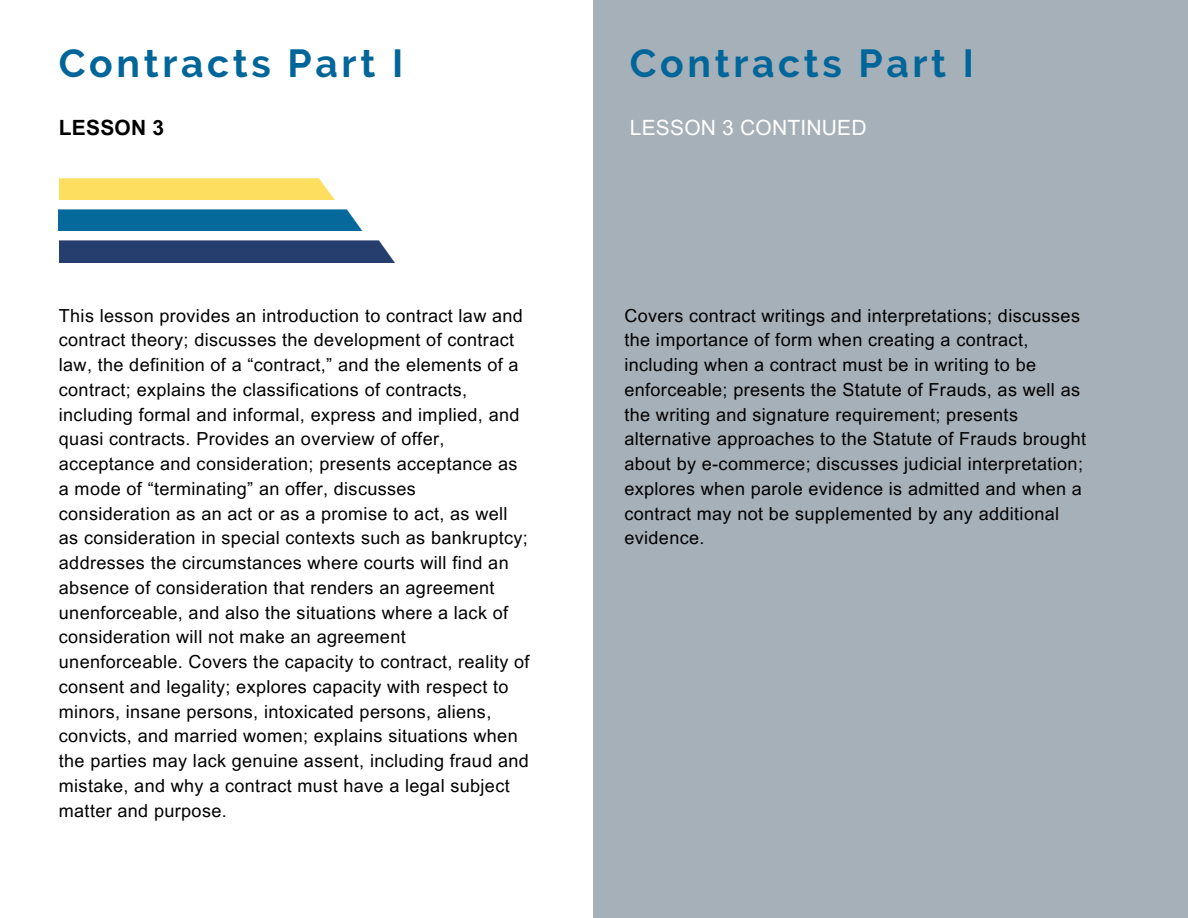
<style>
.page{position:relative;width:1188px;height:918px;background:#fff}
.page>*{position:absolute;margin:0;border:0;box-sizing:border-box;transform-origin:0 0}
.t1{font:700 39px "Raleway";letter-spacing:.095em;color:#069}
.t2{font:21px "Arial MT Pro";letter-spacing:.01em;color:#fff}
.t3{font:700 21px "Arial MT Pro";letter-spacing:.01em;color:#000}
.t4{font:18px/24.8px "Arial MT Pro";letter-spacing:.02em;color:#000}
</style>
<div class="page">
<div style="left:593px;top:0;width:595px;height:918px;background:#a5b0b9"></div>
<img style="left:59px;top:178px;width:275px;height:21px">
<img style="left:59px;top:209px;width:303px;height:21px">
<img style="left:59px;top:240px;width:336px;height:22px">
<p class="t1" style="left:59px;top:41px;width:346px">Contracts Part I</p>
<p class="t1" style="left:630px;top:41px;width:346px">Contracts Part I</p>
<p class="t3" style="left:59px;top:120px;width:107px">LESSON 3</p>
<p class="t2" style="left:630px;top:120px;width:238px">LESSON 3 CONTINUED</p>
<p class="t4" style="left:59px;top:305px;width:472px">This lesson provides an introduction to contract law and contract theory; discusses the development of contract law, the definition of a “contract,” and the elements of a contract; explains the classifications of contracts, including formal and informal, express and implied, and quasi contracts. Provides an overview of offer, acceptance and consideration; presents acceptance as a mode of “terminating” an offer, discusses consideration as an act or as a promise to act, as well as consideration in special contexts such as bankruptcy; addresses the circumstances where courts will find an absence of consideration that renders an agreement unenforceable, and also the situations where a lack of consideration will not make an agreement unenforceable. Covers the capacity to contract, reality of consent and legality; explores capacity with respect to minors, insane persons, intoxicated persons, aliens, convicts, and married women; explains situations when the parties may lack genuine assent, including fraud and mistake, and why a contract must have a legal subject matter and purpose.</p>
<p class="t4" style="left:624px;top:305px;width:463px">Covers contract writings and interpretations; discusses the importance of form when creating a contract, including when a contract must be in writing to be enforceable; presents the Statute of Frauds, as well as the writing and signature requirement; presents alternative approaches to the Statute of Frauds brought about by e-commerce; discusses judicial interpretation; explores when parole evidence is admitted and when a contract may not be supplemented by any additional evidence.</p>
</div>
